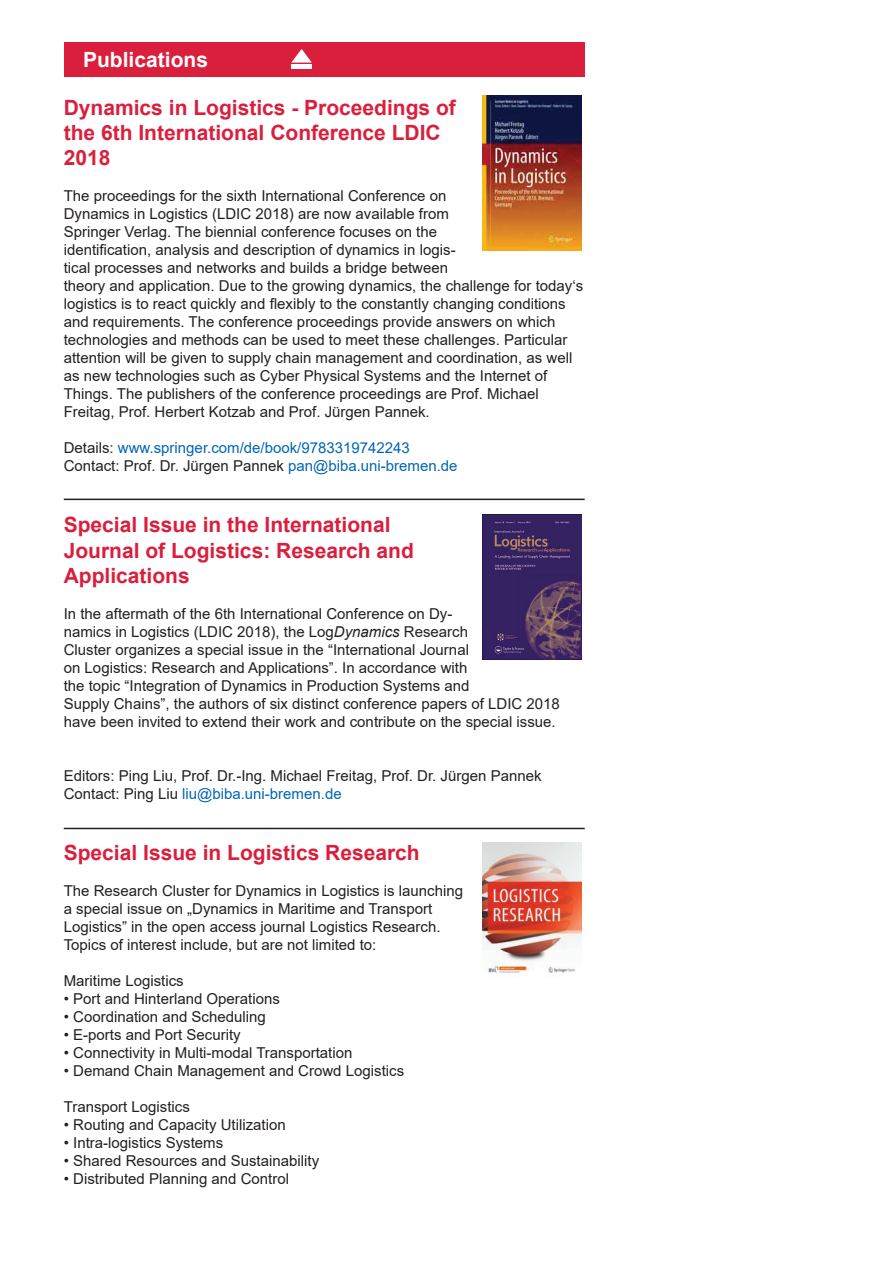
<style>
.page{position:relative;width:893px;height:1263px;background:#fff}
.page>*{position:absolute;margin:0;border:0;box-sizing:border-box;transform-origin:0 0}
.t1{font:700 21px/25.2px "Arial";color:#da1f3d}
.t2{font:700 21px "Arial";color:#fff}
.t3{font:15px/18px "Arial";color:#231f20}
.t4{font:15px/18px "Arial";color:#0166b3}
.s1{color:#231f20}
.s2{font-style:italic}
.s3{color:#0166b3}
</style>
<div class="page">
<div style="left:64px;top:43px;width:521px;height:34px;background:#da1f3d"></div>
<hr style="left:291px;top:65px;width:21px;height:4px;background:#fff">
<svg style="left:291px;top:49px;width:21px;height:14px"></svg>
<img style="left:482px;top:96px;width:100px;height:154px">
<img style="left:482px;top:514px;width:100px;height:146px">
<img style="left:482px;top:842px;width:100px;height:131px">
<hr style="left:64px;top:499px;width:521px;height:1px;background:#231f20">
<hr style="left:64px;top:828px;width:521px;height:1px;background:#231f20">
<h1 class="t2" style="left:83px;top:45px;width:126px">Publications</h1>
<h1 class="t1" style="left:64px;top:95px;width:394px">Dynamics in Logistics - Proceedings of the 6th International Conference LDIC<br>2018</h1>
<p class="t3" style="left:64px;top:187px;width:521px">The proceedings for the sixth International Conference on<br>Dynamics in Logistics (LDIC 2018) are now available from<br>Springer Verlag. The biennial conference focuses on the<br>identification, analysis and description of dynamics in logis-<br>tical processes and networks and builds a bridge between<br>theory and application. Due to the growing dynamics, the challenge for today‘s logistics is to react quickly and flexibly to the constantly changing conditions and requirements. The conference proceedings provide answers on which technologies and methods can be used to meet these challenges. Particular attention will be given to supply chain management and coordination, as well as new technologies such as Cyber Physical Systems and the Internet of Things. The publishers of the conference proceedings are Prof. Michael Freitag, Prof. Herbert Kotzab and Prof. Jürgen Pannek.</p>
<p class="t4" style="left:64px;top:439px;width:395px"><span class="s1">Details:</span> www.springer.com/de/book/9783319742243<br><span class="s1">Contact: Prof. Dr. Jürgen Pannek</span> pan@biba.uni-bremen.de</p>
<h1 class="t1" style="left:64px;top:513px;width:352px">Special Issue in the International<br>Journal of Logistics: Research and<br>Applications</h1>
<p class="t3" style="left:64px;top:604px;width:498px">In the aftermath of the 6th International Conference on Dy-<br>namics in Logistics (LDIC 2018), the Log<span class="s2">Dynamics</span> Research<br>Cluster organizes a special issue in the “International Journal<br>on Logistics: Research and Applications”. In accordance with<br>the topic “Integration of Dynamics in Production Systems and<br>Supply Chains”, the authors of six distinct conference papers of LDIC 2018 have been invited to extend their work and contribute on the special issue.</p>
<p class="t3" style="left:64px;top:766px;width:479px">Editors: Ping Liu, Prof. Dr.-Ing. Michael Freitag, Prof. Dr. Jürgen Pannek<br>Contact: Ping Liu <span class="s3">liu@biba.uni-bremen.de</span></p>
<h1 class="t1" style="left:64px;top:840px;width:357px">Special Issue in Logistics Research</h1>
<p class="t3" style="left:64px;top:881px;width:401px">The Research Cluster for Dynamics in Logistics is launching a special issue on „Dynamics in Maritime and Transport Logistics” in the open access journal Logistics Research.<br>Topics of interest include, but are not limited to:</p>
<p class="t3" style="left:64px;top:971px;width:122px">Maritime Logistics</p>
<p class="t3" style="left:64px;top:989px;width:218px">• Port and Hinterland Operations</p>
<p class="t3" style="left:64px;top:1007px;width:204px">• Coordination and Scheduling</p>
<p class="t3" style="left:64px;top:1025px;width:178px">• E-ports and Port Security</p>
<p class="t3" style="left:64px;top:1043px;width:290px">• Connectivity in Multi-modal Transportation</p>
<p class="t3" style="left:64px;top:1061px;width:342px">• Demand Chain Management and Crowd Logistics</p>
<p class="t3" style="left:64px;top:1097px;width:128px">Transport Logistics</p>
<p class="t3" style="left:64px;top:1115px;width:223px">• Routing and Capacity Utilization</p>
<p class="t3" style="left:64px;top:1133px;width:161px">• Intra-logistics Systems</p>
<p class="t3" style="left:64px;top:1151px;width:257px">• Shared Resources and Sustainability</p>
<p class="t3" style="left:64px;top:1169px;width:227px">• Distributed Planning and Control</p>
</div>
